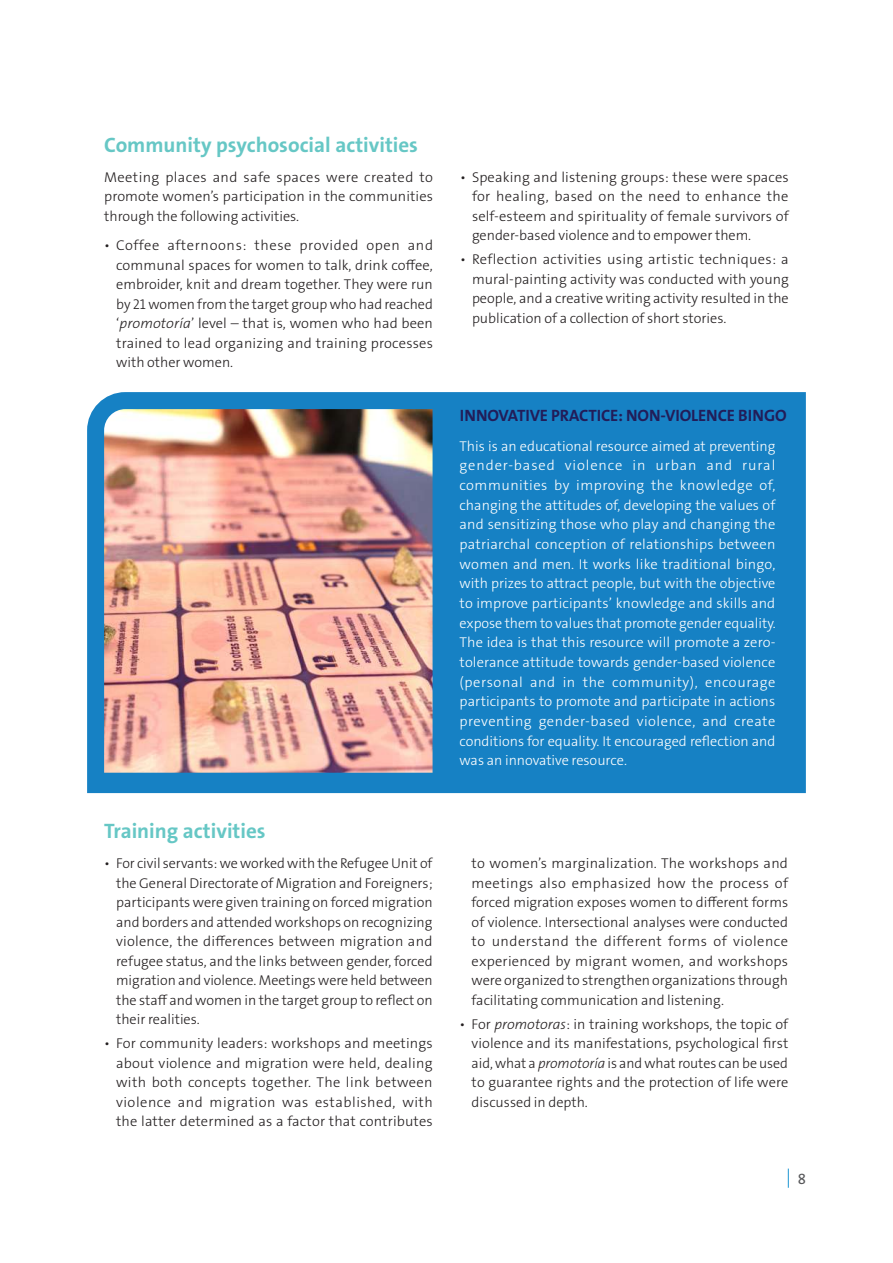
<style>
.page{position:relative;width:893px;height:1263px;background:#fff}
.page>*{position:absolute;margin:0;border:0;box-sizing:border-box;transform-origin:0 0}
.t1{font:21px "Grundfos The Sans OT 7 B";color:#66c7c5}
.t2{font:16.5px "Grundfos The Sans OT 7 B";letter-spacing:-.005em;color:#221d59}
.t3{font:15px "Grundfos The Sans OT 5 R";color:#57585a}
.t4{font:14.25px/19.5px "Grundfos The Sans OT 3 L";color:#231f20;text-align:justify}
.t5{font:14.25px/19.6px "Grundfos The Sans OT 3 L";color:#fff;text-align:justify}
.s1{font-family:"Grundfos The Sans OT 3 L Italic"}
</style>
<div class="page">
<svg style="left:788px;top:1168px;width:1px;height:20px"></svg>
<div style="left:87px;top:392px;width:719px;height:402px;background:#1681c4"></div>
<img style="left:104px;top:409px;width:329px;height:364px">
<h1 class="t1" style="left:104px;top:131px;width:315px">Community psychosocial activities</h1>
<p class="t4" style="left:104px;top:167px;width:330px">Meeting places and safe spaces were created to promote women’s participation in the communities through the following activities.</p>
<p class="t4" style="left:116px;top:236px;width:318px;text-indent:-12px">• Coffee afternoons: these provided open and communal spaces for women to talk, drink coffee, embroider, knit and dream together. They were run by 21 women from the target group who had reached ‘<span class="s1">promotoría</span>’ level – that is, women who had been trained to lead organizing and training processes with other women.</p>
<h1 class="t1" style="left:104px;top:817px;width:163px">Training activities</h1>
<p class="t4" style="left:116px;top:854px;width:318px;text-indent:-12px">• For civil servants: we worked with the Refugee Unit of the General Directorate of Migration and Foreigners; participants were given training on forced migration and borders and attended workshops on recognizing violence, the differences between migration and refugee status, and the links between gender, forced migration and violence. Meetings were held between the staff and women in the target group to reflect on their realities.</p>
<p class="t4" style="left:116px;top:1033px;width:318px;text-indent:-12px">• For community leaders: workshops and meetings about violence and migration were held, dealing with both concepts together. The link between violence and migration was established, with the latter determined as a factor that contributes</p>
<p class="t4" style="left:472px;top:167px;width:318px;text-indent:-12px">• Speaking and listening groups: these were spaces for healing, based on the need to enhance the self-esteem and spirituality of female survivors of gender-based violence and to empower them.</p>
<p class="t4" style="left:472px;top:250px;width:318px;text-indent:-12px">• Reflection activities using artistic techniques: a mural-painting activity was conducted with young people, and a creative writing activity resulted in the publication of a collection of short stories.</p>
<p class="t2" style="left:460px;top:405px;width:328px">INNOVATIVE PRACTICE: NON-VIOLENCE BINGO</p>
<p class="t5" style="left:460px;top:436px;width:318px">This is an educational resource aimed at preventing gender-based violence in urban and rural communities by improving the knowledge of, changing the attitudes of, developing the values of and sensitizing those who play and changing the patriarchal conception of relationships between women and men. It works like traditional bingo, with prizes to attract people, but with the objective to improve participants’ knowledge and skills and expose them to values that promote gender equality.<br>The idea is that this resource will promote a zero&shy;tolerance attitude towards gender-based violence (personal and in the community), encourage participants to promote and participate in actions preventing gender-based violence, and create conditions for equality. It encouraged reflection and was an innovative resource.</p>
<p class="t4" style="left:472px;top:854px;width:318px">to women’s marginalization. The workshops and meetings also emphasized how the process of forced migration exposes women to different forms of violence. Intersectional analyses were conducted to understand the different forms of violence experienced by migrant women, and workshops were organized to strengthen organizations through facilitating communication and listening.</p>
<p class="t4" style="left:472px;top:1014px;width:318px;text-indent:-12px">• For <span class="s1">promotoras</span>: in training workshops, the topic of violence and its manifestations, psychological first aid, what a <span class="s1">promotoría</span> is and what routes can be used to guarantee rights and the protection of life were discussed in depth.</p>
<p class="t3" style="left:798px;top:1169px;width:10px">8</p>
</div>
